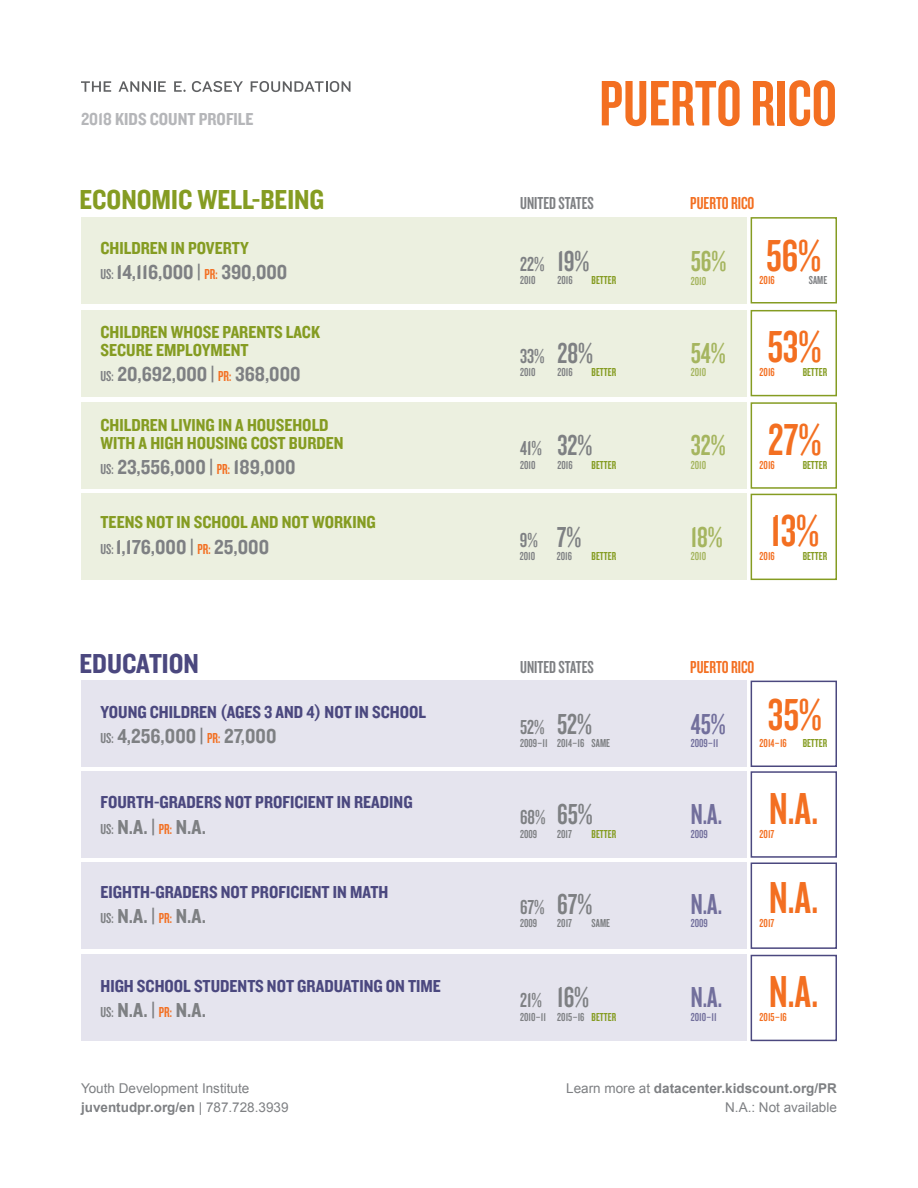
<style>
.page{position:relative;width:918px;height:1188px;background:#fff}
.page>*{position:absolute;margin:0;border:0;box-sizing:border-box;transform-origin:0 0}
.t1{font:66.75px "Knockout HTF48 Featherweight";color:#f36f21}
.t2{font:46.5px/89.4px "Knockout HTF48 Featherweight";color:#f36f21}
.t3{font:30px "Knockout HTF48 Featherweight";color:#7e8083}
.t4{font:30px "Knockout HTF48 Featherweight";color:#726f9c}
.t5{font:30px "Knockout HTF48 Featherweight";color:#a5b55f}
.t6{font:28.5px "Knockout HTF50 Welterweight";color:#859c22}
.t7{font:28.5px "Knockout HTF50 Welterweight";color:#4b487f}
.t8{font:21px "Knockout HTF50 Welterweight";color:#7e8083}
.t9{font:21px "Knockout HTF48 Featherweight";color:#7e8083}
.t10{font:18px "Knockout HTF50 Welterweight";color:#4b487f}
.t11{font:18px/18px "Knockout HTF50 Welterweight";color:#859c22}
.t12{font:18px "Knockout HTF48 Featherweight";color:#7e8083}
.t13{font:18px "Knockout HTF50 Welterweight";color:#b5b6b9}
.t14{font:18px "Knockout HTF48 Featherweight";color:#f36f21}
.t15{font:13.5px/19.5px "Arial";color:#7e8083}
.t16{font:12px "Knockout HTF48 Featherweight";color:#7e8083}
.t17{font:12px "Knockout HTF48 Featherweight";color:#859c22}
.t18{font:12px "Knockout HTF48 Featherweight";color:#f36f21}
.t19{font:12px "Knockout HTF48 Featherweight";color:#726f9c}
.t20{font:12px "Knockout HTF48 Featherweight";color:#a5b55f}
.s1{font-family:"Knockout HTF48 Featherweight";font-size:15px}
.s2{font-family:"Knockout HTF48 Featherweight";font-size:15px;color:#f36f21}
.s3{font-weight:700}
</style>
<div class="page">
<div style="left:81px;top:217px;width:666px;height:87px;background:#ecf0e0"></div>
<div style="left:81px;top:310px;width:666px;height:86px;background:#ecf0e0"></div>
<div style="left:81px;top:402px;width:666px;height:87px;background:#ecf0e0"></div>
<div style="left:81px;top:494px;width:666px;height:86px;background:#ecf0e0"></div>
<div style="left:751px;top:217px;width:86px;height:87px;border:2px solid #859c22"></div>
<div style="left:751px;top:310px;width:86px;height:86px;border:2px solid #859c22"></div>
<div style="left:751px;top:402px;width:86px;height:87px;border:2px solid #859c22"></div>
<div style="left:751px;top:494px;width:86px;height:86px;border:2px solid #859c22"></div>
<div style="left:751px;top:681px;width:86px;height:86px;border:2px solid #4b487f"></div>
<div style="left:751px;top:862px;width:86px;height:87px;border:2px solid #4b487f"></div>
<div style="left:751px;top:771px;width:86px;height:87px;border:2px solid #4b487f"></div>
<div style="left:751px;top:955px;width:86px;height:86px;border:2px solid #4b487f"></div>
<div style="left:81px;top:681px;width:666px;height:86px;background:#e5e4ee"></div>
<div style="left:81px;top:771px;width:666px;height:87px;background:#e5e4ee"></div>
<div style="left:81px;top:862px;width:666px;height:87px;background:#e5e4ee"></div>
<div style="left:81px;top:955px;width:666px;height:86px;background:#e5e4ee"></div>
<svg style="left:81px;top:81px;width:30px;height:11px"></svg>
<svg style="left:119px;top:81px;width:47px;height:11px"></svg>
<svg style="left:174px;top:81px;width:12px;height:11px"></svg>
<svg style="left:192px;top:81px;width:51px;height:11px"></svg>
<svg style="left:251px;top:81px;width:99px;height:11px"></svg>
<p class="t13" style="left:81px;top:110px;width:174px">2018 KIDS COUNT PROFILE</p>
<h3 class="t6" style="left:80px;top:184px;width:246px">ECONOMIC WELL-BEING</h3>
<p class="t11" style="left:100px;top:240px;width:150px">CHILDREN IN POVERTY</p>
<p class="t8" style="left:100px;top:262px;width:188px"><span class="s1">US:</span> 14,116,000 | <span class="s2">PR:</span> 390,000</p>
<p class="t11" style="left:100px;top:324px;width:221px">CHILDREN WHOSE PARENTS LACK<br>SECURE EMPLOYMENT</p>
<p class="t8" style="left:100px;top:364px;width:202px"><span class="s1">US:</span> 20,692,000 | <span class="s2">PR:</span> 368,000</p>
<p class="t11" style="left:100px;top:416px;width:245px">CHILDREN LIVING IN A HOUSEHOLD<br>WITH A HIGH HOUSING COST BURDEN</p>
<p class="t8" style="left:100px;top:456px;width:197px"><span class="s1">US:</span> 23,556,000 | <span class="s2">PR:</span> 189,000</p>
<p class="t11" style="left:100px;top:514px;width:277px">TEENS NOT IN SCHOOL AND NOT WORKING</p>
<p class="t8" style="left:100px;top:536px;width:170px"><span class="s1">US:</span> 1,176,000 | <span class="s2">PR:</span> 25,000</p>
<h3 class="t7" style="left:80px;top:648px;width:121px">EDUCATION</h3>
<p class="t10" style="left:100px;top:702px;width:327px">YOUNG CHILDREN (AGES 3 AND 4) NOT IN SCHOOL</p>
<p class="t8" style="left:100px;top:725px;width:177px"><span class="s1">US:</span> 4,256,000 | <span class="s2">PR:</span> 27,000</p>
<p class="t10" style="left:100px;top:793px;width:314px">FOURTH-GRADERS NOT PROFICIENT IN READING</p>
<p class="t8" style="left:100px;top:816px;width:107px"><span class="s1">US:</span> N.A. | <span class="s2">PR:</span> N.A.</p>
<p class="t10" style="left:100px;top:883px;width:289px">EIGHTH-GRADERS NOT PROFICIENT IN MATH</p>
<p class="t8" style="left:100px;top:906px;width:107px"><span class="s1">US:</span> N.A. | <span class="s2">PR:</span> N.A.</p>
<p class="t10" style="left:100px;top:976px;width:342px">HIGH SCHOOL STUDENTS NOT GRADUATING ON TIME</p>
<p class="t8" style="left:100px;top:999px;width:107px"><span class="s1">US:</span> N.A. | <span class="s2">PR:</span> N.A.</p>
<h1 class="t1" style="left:599px;top:70px;width:239px">PUERTO RICO</h1>
<p class="t12" style="left:520px;top:194px;width:75px">UNITED STATES</p>
<p class="t14" style="left:690px;top:194px;width:66px">PUERTO RICO</p>
<p class="t9" style="left:520px;top:253px;width:26px">22%</p>
<p class="t16" style="left:520px;top:274px;width:17px">2010</p>
<h3 class="t3" style="left:557px;top:246px;width:34px">19%</h3>
<p class="t16" style="left:557px;top:274px;width:17px">2016</p>
<p class="t17" style="left:592px;top:274px;width:26px">BETTER</p>
<h3 class="t5" style="left:691px;top:246px;width:37px">56%</h3>
<p class="t20" style="left:691px;top:275px;width:17px">2010</p>
<h2 class="t2" style="left:766px;top:211px;width:57px">56%</h2>
<p class="t18" style="left:760px;top:274px;width:17px">2016</p>
<p class="t16" style="left:809px;top:274px;width:20px">SAME</p>
<p class="t9" style="left:520px;top:345px;width:26px">33%</p>
<p class="t16" style="left:520px;top:366px;width:17px">2010</p>
<h3 class="t3" style="left:557px;top:338px;width:37px">28%</h3>
<p class="t16" style="left:557px;top:366px;width:17px">2016</p>
<p class="t17" style="left:592px;top:366px;width:26px">BETTER</p>
<h3 class="t5" style="left:691px;top:338px;width:36px">54%</h3>
<p class="t20" style="left:691px;top:366px;width:17px">2010</p>
<h2 class="t2" style="left:767px;top:303px;width:56px">53%</h2>
<p class="t18" style="left:760px;top:366px;width:17px">2016</p>
<p class="t17" style="left:803px;top:366px;width:26px">BETTER</p>
<p class="t9" style="left:520px;top:438px;width:23px">41%</p>
<p class="t16" style="left:520px;top:459px;width:17px">2010</p>
<h3 class="t3" style="left:557px;top:430px;width:36px">32%</h3>
<p class="t16" style="left:557px;top:459px;width:17px">2016</p>
<p class="t17" style="left:592px;top:459px;width:26px">BETTER</p>
<h3 class="t5" style="left:691px;top:430px;width:36px">32%</h3>
<p class="t20" style="left:691px;top:459px;width:17px">2010</p>
<h2 class="t2" style="left:768px;top:396px;width:55px">27%</h2>
<p class="t18" style="left:760px;top:459px;width:17px">2016</p>
<p class="t17" style="left:803px;top:459px;width:26px">BETTER</p>
<p class="t9" style="left:520px;top:529px;width:19px">9%</p>
<p class="t16" style="left:520px;top:550px;width:17px">2010</p>
<h3 class="t3" style="left:557px;top:522px;width:26px">7%</h3>
<p class="t16" style="left:557px;top:550px;width:17px">2016</p>
<p class="t17" style="left:592px;top:550px;width:26px">BETTER</p>
<h3 class="t5" style="left:691px;top:522px;width:34px">18%</h3>
<p class="t20" style="left:691px;top:550px;width:17px">2010</p>
<h2 class="t2" style="left:771px;top:487px;width:50px">13%</h2>
<p class="t18" style="left:760px;top:550px;width:17px">2016</p>
<p class="t17" style="left:803px;top:550px;width:26px">BETTER</p>
<p class="t12" style="left:520px;top:658px;width:75px">UNITED STATES</p>
<p class="t14" style="left:690px;top:658px;width:66px">PUERTO RICO</p>
<p class="t9" style="left:520px;top:716px;width:26px">52%</p>
<p class="t16" style="left:520px;top:737px;width:29px">2009–11</p>
<h3 class="t3" style="left:557px;top:709px;width:36px">52%</h3>
<p class="t16" style="left:557px;top:737px;width:29px">2014–16</p>
<p class="t16" style="left:592px;top:737px;width:20px">SAME</p>
<h3 class="t4" style="left:691px;top:709px;width:36px">45%</h3>
<p class="t19" style="left:691px;top:737px;width:29px">2009–11</p>
<h2 class="t2" style="left:768px;top:671px;width:56px">35%</h2>
<p class="t18" style="left:760px;top:737px;width:29px">2014–16</p>
<p class="t17" style="left:803px;top:737px;width:26px">BETTER</p>
<p class="t9" style="left:520px;top:807px;width:27px">68%</p>
<p class="t16" style="left:520px;top:828px;width:19px">2009</p>
<h3 class="t3" style="left:557px;top:799px;width:37px">65%</h3>
<p class="t16" style="left:557px;top:828px;width:16px">2017</p>
<p class="t17" style="left:592px;top:828px;width:26px">BETTER</p>
<p class="t9" style="left:520px;top:896px;width:26px">67%</p>
<p class="t16" style="left:520px;top:917px;width:19px">2009</p>
<h3 class="t3" style="left:557px;top:889px;width:37px">67%</h3>
<p class="t16" style="left:557px;top:917px;width:16px">2017</p>
<p class="t16" style="left:592px;top:917px;width:20px">SAME</p>
<h3 class="t4" style="left:691px;top:799px;width:33px">N.A.</h3>
<p class="t19" style="left:691px;top:828px;width:19px">2009</p>
<h3 class="t4" style="left:691px;top:889px;width:33px">N.A.</h3>
<p class="t19" style="left:691px;top:917px;width:19px">2009</p>
<h2 class="t2" style="left:769px;top:765px;width:51px">N.A.<br>N.A.</h2>
<p class="t18" style="left:760px;top:828px;width:16px">2017</p>
<p class="t18" style="left:760px;top:917px;width:16px">2017</p>
<p class="t9" style="left:520px;top:990px;width:23px">21%</p>
<p class="t16" style="left:520px;top:1011px;width:27px">2010–11</p>
<h3 class="t3" style="left:557px;top:982px;width:33px">16%</h3>
<p class="t16" style="left:557px;top:1011px;width:29px">2015–16</p>
<p class="t17" style="left:592px;top:1011px;width:26px">BETTER</p>
<h3 class="t4" style="left:691px;top:982px;width:33px">N.A.</h3>
<p class="t19" style="left:691px;top:1011px;width:27px">2010–11</p>
<h2 class="t2" style="left:769px;top:948px;width:51px">N.A.</h2>
<p class="t18" style="left:760px;top:1011px;width:29px">2015–16</p>
<p class="t15" style="left:81px;top:1078px;width:209px">Youth Development Institute <span class="s3">juventudpr.org/en</span> | 787.728.3939</p>
<p class="t15" style="left:566px;top:1078px;width:272px;text-align:right">Learn more at <span class="s3">datacenter.kidscount.org/PR<br></span>N.A.: Not available</p>
</div>
